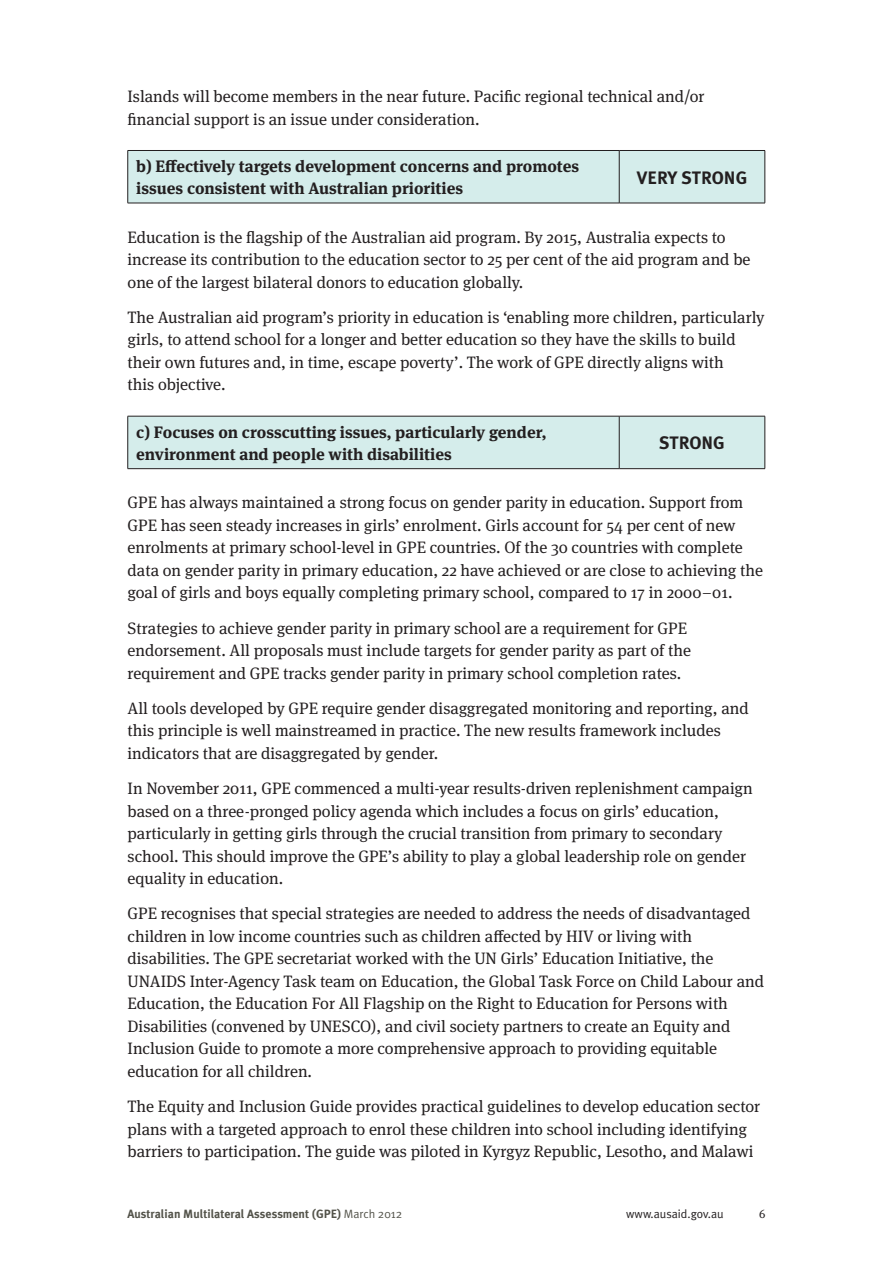
<style>
.page{position:relative;width:893px;height:1263px;background:#fff}
.page>*{position:absolute;margin:0;border:0;box-sizing:border-box;transform-origin:0 0}
._08bbbb_RIGHT_COLUMN{font:700 18px "Meta Plus";color:#231f20}
._04__BODY_TEXT{font:16.5px/22.5px "Meta Serif OT";color:#231f20}
._04__BODY_TEXT-2{font:700 16.5px/22.5px "Meta Serif OT";color:#231f20}
.t1{font:700 12px "Meta Plus";color:#53534a}
.t2{font:12px "Meta Plus Normal";color:#231f20}
.t3{font:12px "Meta Serif OT";color:#231f20}
.s1{font-family:"Meta Plus Normal";font-weight:400}
</style>
<div class="page">
<div style="left:128px;top:151px;width:637px;height:52px;background:#d5edeb"></div>
<hr style="left:128px;top:150px;width:491px;height:1px;background:#231f20">
<hr style="left:619px;top:150px;width:146px;height:1px;background:#231f20">
<hr style="left:619px;top:151px;width:1px;height:52px;background:#231f20">
<hr style="left:128px;top:203px;width:491px;height:1px;background:#231f20">
<hr style="left:619px;top:203px;width:146px;height:1px;background:#231f20">
<hr style="left:127px;top:151px;width:1px;height:52px;background:#231f20">
<hr style="left:765px;top:151px;width:1px;height:52px;background:#231f20">
<div style="left:128px;top:417px;width:637px;height:51px;background:#d5edeb"></div>
<hr style="left:619px;top:416px;width:1px;height:52px;background:#231f20">
<hr style="left:128px;top:416px;width:491px;height:1px;background:#231f20">
<hr style="left:127px;top:416px;width:1px;height:52px;background:#231f20">
<hr style="left:619px;top:416px;width:146px;height:1px;background:#231f20">
<hr style="left:765px;top:416px;width:1px;height:52px;background:#231f20">
<hr style="left:128px;top:468px;width:491px;height:1px;background:#231f20">
<hr style="left:619px;top:468px;width:146px;height:1px;background:#231f20">
<p class="_04__BODY_TEXT" style="left:128px;top:86px;width:578px">Islands will become members in the near future. Pacific regional technical and/or financial support is an issue under consideration.</p>
<p class="_04__BODY_TEXT-2" style="left:136px;top:155px;width:444px">b) Effectively targets development concerns and promotes issues consistent with Australian priorities</p>
<p class="_08bbbb_RIGHT_COLUMN" style="left:637px;top:167px;width:112px">VERY STRONG</p>
<p class="_04__BODY_TEXT" style="left:128px;top:226px;width:624px">Education is the flagship of the Australian aid program. By 2015, Australia expects to increase its contribution to the education sector to 25 per cent of the aid program and be one of the largest bilateral donors to education globally.</p>
<p class="_04__BODY_TEXT" style="left:128px;top:306px;width:639px">The Australian aid program’s priority in education is ‘enabling more children, particularly girls, to attend school for a longer and better education so they have the skills to build their own futures and, in time, escape poverty’. The work of GPE directly aligns with<br>this objective.</p>
<p class="_04__BODY_TEXT-2" style="left:136px;top:421px;width:412px">c) Focuses on crosscutting issues, particularly gender, environment and people with disabilities</p>
<p class="_08bbbb_RIGHT_COLUMN" style="left:659px;top:433px;width:67px">STRONG</p>
<p class="_04__BODY_TEXT" style="left:128px;top:492px;width:637px">GPE has always maintained a strong focus on gender parity in education. Support from GPE has seen steady increases in girls’ enrolment. Girls account for 54 per cent of new enrolments at primary school-level in GPE countries. Of the 30 countries with complete data on gender parity in primary education, 22 have achieved or are close to achieving the goal of girls and boys equally completing primary school, compared to 17 in 2000–01.</p>
<p class="_04__BODY_TEXT" style="left:128px;top:617px;width:565px">Strategies to achieve gender parity in primary school are a requirement for GPE endorsement. All proposals must include targets for gender parity as part of the requirement and GPE tracks gender parity in primary school completion rates.</p>
<p class="_04__BODY_TEXT" style="left:128px;top:697px;width:623px">All tools developed by GPE require gender disaggregated monitoring and reporting, and this principle is well mainstreamed in practice. The new results framework includes indicators that are disaggregated by gender.</p>
<p class="_04__BODY_TEXT" style="left:128px;top:777px;width:627px">In November 2011, GPE commenced a multi-year results-driven replenishment campaign based on a three-pronged policy agenda which includes a focus on girls’ education, particularly in getting girls through the crucial transition from primary to secondary school. This should improve the GPE’s ability to play a global leadership role on gender equality in education.</p>
<p class="_04__BODY_TEXT" style="left:128px;top:903px;width:638px">GPE recognises that special strategies are needed to address the needs of disadvantaged children in low income countries such as children affected by HIV or living with disabilities. The GPE secretariat worked with the UN Girls’ Education Initiative, the UNAIDS Inter-Agency Task team on Education, the Global Task Force on Child Labour and Education, the Education For All Flagship on the Right to Education for Persons with Disabilities (convened by UNESCO), and civil society partners to create an Equity and Inclusion Guide to promote a more comprehensive approach to providing equitable education for all children.</p>
<p class="_04__BODY_TEXT" style="left:128px;top:1096px;width:634px">The Equity and Inclusion Guide provides practical guidelines to develop education sector plans with a targeted approach to enrol these children into school including identifying barriers to participation. The guide was piloted in Kyrgyz Republic, Lesotho, and Malawi</p>
<p class="t1" style="left:128px;top:1207px;width:276px">Australian Multilateral Assessment (GPE) <span class="s1">March 2012</span></p>
<p class="t2" style="left:626px;top:1207px;width:99px">www.ausaid.gov.au</p>
<p class="t3" style="left:759px;top:1207px;width:8px">6</p>
</div>
